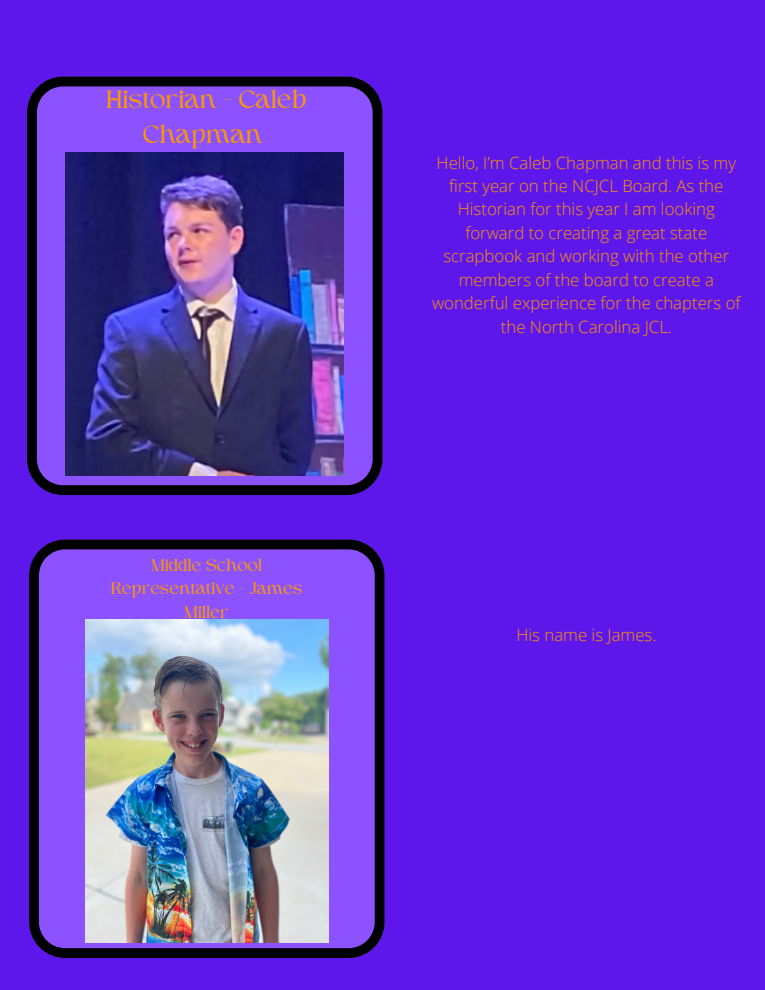
<style>
.page{position:relative;width:765px;height:990px;background:#5e17eb}
.page>*{position:absolute;margin:0;border:0;box-sizing:border-box;transform-origin:0 0}
.t1{font:25.6px/35.7px "Higuen";color:#fd9800;text-align:center}
.t2{font:17.08px/23.8px "Higuen";color:#fd9800;text-align:center}
.t3{font:300 16.8px/23.4px "Open Sans";color:#fd9800;text-align:center}
</style>
<div class="page">
<svg style="left:27px;top:77px;width:356px;height:418px"></svg>
<img style="left:66px;top:152px;width:278px;height:324px">
<svg style="left:29px;top:539px;width:356px;height:419px"></svg>
<img style="left:85px;top:619px;width:243px;height:324px">
<h1 class="t1" style="left:106px;top:83px;width:202px">Historian - Caleb<br>Chapman</h1>
<p class="t2" style="left:111px;top:554px;width:193px">Middle School<br>Representative - James<br>Miller</p>
<p class="t3" style="left:432px;top:150px;width:310px">Hello, I’m Caleb Chapman and this is my first year on the NCJCL Board. As the Historian for this year I am looking forward to creating a great state scrapbook and working with the other members of the board to create a wonderful experience for the chapters of the North Carolina JCL.</p>
<p class="t3" style="left:516px;top:623px;width:142px">His name is James.</p>
</div>
